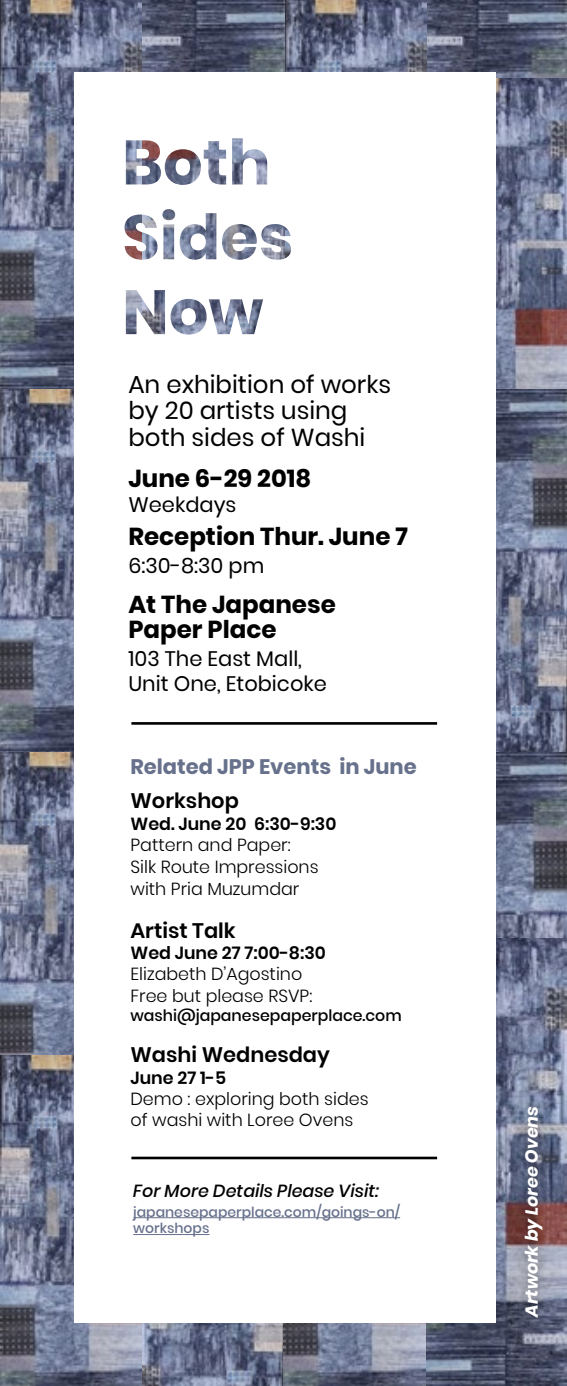
<style>
.page{position:relative;width:567px;height:1386px;background:#fff}
.page>*{position:absolute;margin:0;border:0;box-sizing:border-box;transform-origin:0 0}
.t1{font:700 24.5px/25px "Poppins";color:#000}
.t2{font:24.5px/26.2px "Poppins";color:#000}
.t3{font:21px/25px "Poppins";color:#000}
.t4{font:600 21px "Poppins";color:#000}
.t5{font:700 21px "Poppins";color:#67718c}
.t6{font:300 17.5px/22.1px "Poppins";color:#000}
.t7{font:600 17.5px "Poppins";color:#000}
.t8{font:italic 500 17.5px "Poppins";color:#000}
.t9{font:italic 700 17.5px "Poppins";color:#fff}
.t10{font:500 15.75px "Poppins";color:#000}
.t11{font:500 14px/16.8px "Poppins";color:#67718c}
</style>
<div class="page">
<img style="left:427px;top:0;width:140px;height:79px">
<img style="left:0;top:0;width:142px;height:752px">
<img style="left:142px;top:0;width:285px;height:72px">
<img style="left:496px;top:79px;width:71px;height:310px">
<img style="left:496px;top:389px;width:71px;height:363px">
<img style="left:0;top:752px;width:567px;height:303px">
<img style="left:426px;top:939px;width:141px;height:447px">
<img style="left:0;top:1055px;width:426px;height:331px">
<svg style="left:115px;top:113px;width:297px;height:1170px"></svg>
<svg style="left:232px;top:232px;width:14px;height:7px"></svg>
<svg style="left:176px;top:158px;width:14px;height:18px"></svg>
<svg style="left:191px;top:233px;width:15px;height:17px"></svg>
<div style="left:412px;top:72px;width:84px;height:1251px;background:#fff"></div>
<hr style="left:131px;top:722px;width:306px;height:3px;background:#000">
<hr style="left:131px;top:1157px;width:306px;height:2px;background:#000">
<div style="left:74px;top:97px;width:41px;height:1192px;background:#fff"></div>
<div style="left:74px;top:72px;width:407px;height:41px;background:#fff"></div>
<div style="left:74px;top:1283px;width:407px;height:40px;background:#fff"></div>
<div style="left:515px;top:1096px;width:37px;height:231px;background:#000;opacity:.35"></div>
<hr style="left:133px;top:1217px;width:267px;height:1px;background:#67718c">
<hr style="left:133px;top:1234px;width:76px;height:1px;background:#67718c">
<h1 class="t2" style="left:128px;top:372px;width:264px">An exhibition of works by 20 artists using both sides of Washi</h1>
<h1 class="t1" style="left:128px;top:466px;width:184px">June 6-29 2018</h1>
<p class="t3" style="left:128px;top:492px;width:110px">Weekdays</p>
<h1 class="t1" style="left:128px;top:524px;width:281px">Reception Thur. June 7</h1>
<p class="t3" style="left:128px;top:553px;width:137px">6:30-8:30 pm</p>
<h1 class="t1" style="left:128px;top:592px;width:209px">At The Japanese<br>Paper Place</h1>
<p class="t3" style="left:128px;top:646px;width:200px">103 The East Mall,<br>Unit One, Etobicoke</p>
<p class="t5" style="left:131px;top:755px;width:288px">Related JPP Events in June</p>
<p class="t4" style="left:131px;top:788px;width:110px">Workshop</p>
<p class="t7" style="left:131px;top:813px;width:207px">Wed. June 20 6:30-9:30</p>
<p class="t6" style="left:131px;top:834px;width:190px">Pattern and Paper:<br>Silk Route Impressions with Pria Muzumdar</p>
<p class="t4" style="left:131px;top:918px;width:107px">Artist Talk</p>
<p class="t7" style="left:131px;top:942px;width:197px">Wed June 27 7:00-8:30</p>
<p class="t6" style="left:131px;top:963px;width:183px">Elizabeth D’Agostino<br>Free but please RSVP:</p>
<p class="t10" style="left:131px;top:1006px;width:273px">washi@japanesepaperplace.com</p>
<p class="t4" style="left:131px;top:1042px;width:201px">Washi Wednesday</p>
<p class="t7" style="left:131px;top:1067px;width:97px">June 27 1-5</p>
<p class="t6" style="left:131px;top:1088px;width:240px;line-height:21px">Demo : exploring both sides of washi with Loree Ovens</p>
<p class="t8" style="left:133px;top:1180px;width:247px">For More Details Please Visit:</p>
<p class="t11" style="left:133px;top:1203px;width:268px">japanesepaperplace.com/goings-on/ workshops</p>
<p class="t9" style="left:521px;top:1317px;width:212px;rotate:-90deg">Artwork by Loree Ovens</p>
</div>
